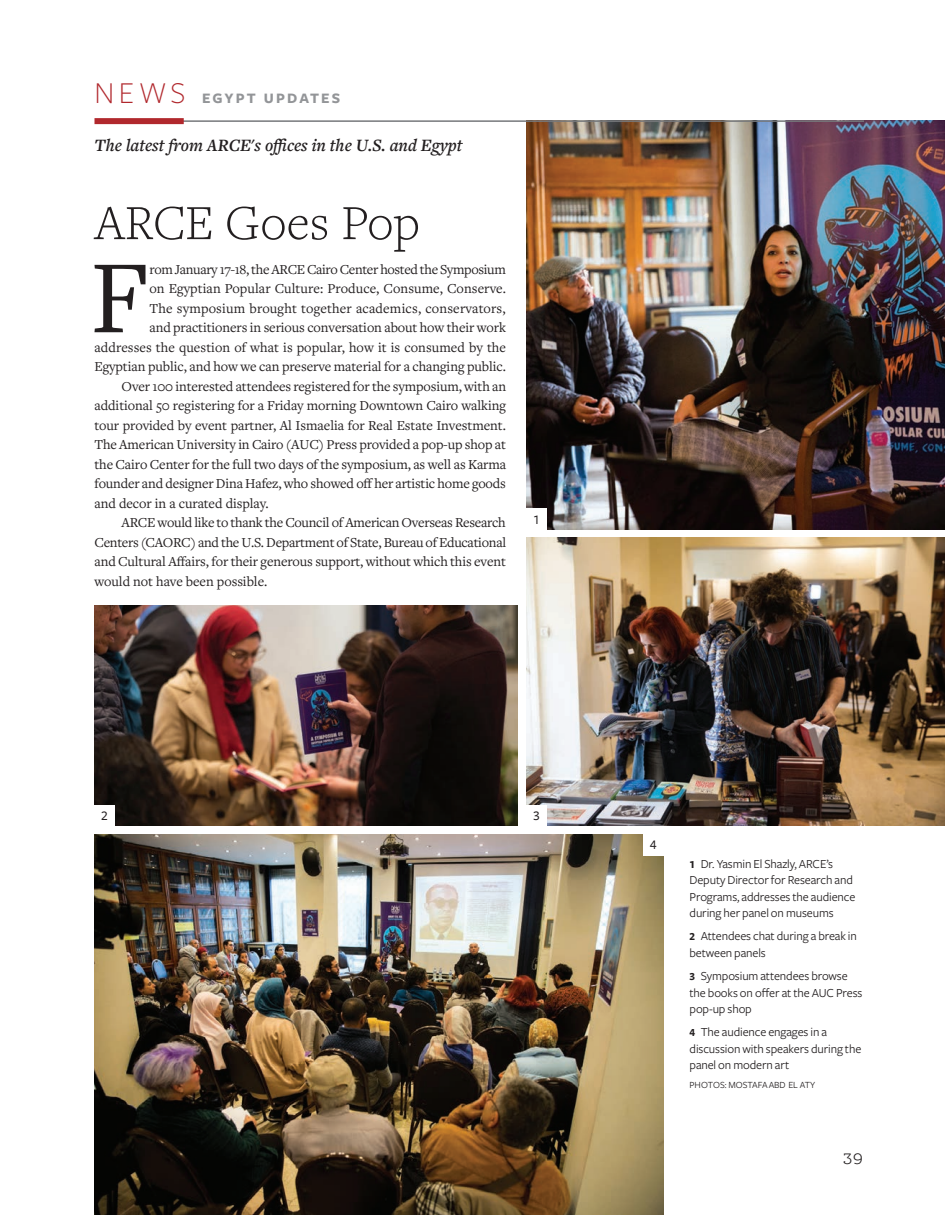
<style>
.page{position:relative;width:945px;height:1215px;background:#fff}
.page>*{position:absolute;margin:0;border:0;box-sizing:border-box;transform-origin:0 0}
.t1{font:107.85px "Freight Text Pro";color:#231f20}
.t2{font:300 51px "Freight Text Pro";color:#231f20}
.t3{font:italic 600 18px "Freight Text Pro";letter-spacing:-.005em;color:#231f20}
.t4{font:300 16.5px "Ernestine Pro";color:#231f20}
.t5{font:700 15px "Freight Sans Pro";letter-spacing:.14em;color:#939598}
.t6{font:14.25px "Freight Text Pro";letter-spacing:-.005em;color:#231f20}
.t7{font:14.25px "Freight Text Pro";letter-spacing:-.025em;color:#231f20}
.t8{font:500 13.5px "Freight Sans Pro";color:#231f20}
.t9{font:12.75px/16.5px "Freight Sans Pro";letter-spacing:-.01em;color:#231f20}
.t10{font:9.75px "Freight Sans Pro";color:#231f20}
.s1{font-weight:300;font-size:31.5px;color:#b1282d}
.s2{font-weight:700;font-size:11.25px}
</style>
<div class="page">
<img style="left:526px;top:538px;width:419px;height:288px">
<img style="left:94px;top:605px;width:424px;height:221px">
<img style="left:94px;top:834px;width:570px;height:381px">
<img style="left:526px;top:120px;width:419px;height:409px">
<div style="left:526px;top:508px;width:21px;height:21px;background:#fff"></div>
<div style="left:94px;top:805px;width:21px;height:21px;background:#fff"></div>
<div style="left:643px;top:834px;width:20px;height:21px;background:#fff"></div>
<div style="left:526px;top:805px;width:21px;height:21px;background:#fff"></div>
<hr style="left:96px;top:120px;width:768px;height:2px;background:#76787b">
<div style="left:94px;top:118px;width:90px;height:6px;background:#b1282d"></div>
<p class="t5" style="left:94px;top:87px;width:247px"><span class="s1">NEWS</span> EGYPT UPDATES</p>
<p class="t3" style="left:94px;top:133px;width:369px">The latest from ARCE's offices in the U.S. and Egypt</p>
<h2 class="t2" style="left:94px;top:190px;width:327px">ARCE Goes Pop</h2>
<h1 class="t1" style="left:90px;top:227px;width:62px">F</h1>
<p class="t7" style="left:150px;top:260px;width:358px">rom January 17-18, the ARCE Cairo Center hosted the Symposium</p>
<p class="t6" style="left:150px;top:279px;width:358px">on Egyptian Popular Culture: Produce, Consume, Conserve.</p>
<p class="t6" style="left:150px;top:299px;width:358px">The symposium brought together academics, conservators,</p>
<p class="t6" style="left:150px;top:318px;width:358px">and practitioners in serious conversation about how their work</p>
<p class="t6" style="left:94px;top:338px;width:413px">addresses the question of what is popular, how it is consumed by the</p>
<p class="t6" style="left:94px;top:357px;width:413px">Egyptian public, and how we can preserve material for a changing public.</p>
<p class="t6" style="left:122px;top:377px;width:386px">Over 100 interested attendees registered for the symposium, with an</p>
<p class="t6" style="left:94px;top:396px;width:413px">additional 50 registering for a Friday morning Downtown Cairo walking</p>
<p class="t6" style="left:94px;top:416px;width:413px">tour provided by event partner, Al Ismaelia for Real Estate Investment.</p>
<p class="t6" style="left:94px;top:435px;width:413px">The American University in Cairo (AUC) Press provided a pop-up shop at</p>
<p class="t6" style="left:94px;top:455px;width:413px">the Cairo Center for the full two days of the symposium, as well as Karma</p>
<p class="t6" style="left:94px;top:474px;width:413px">founder and designer Dina Hafez, who showed off her artistic home goods</p>
<p class="t6" style="left:94px;top:494px;width:176px">and decor in a curated display.</p>
<p class="t6" style="left:122px;top:513px;width:386px">ARCE would like to thank the Council of American Overseas Research</p>
<p class="t6" style="left:94px;top:533px;width:413px">Centers (CAORC) and the U.S. Department of State, Bureau of Educational</p>
<p class="t6" style="left:94px;top:552px;width:413px">and Cultural Affairs, for their generous support, without which this event</p>
<p class="t6" style="left:94px;top:572px;width:174px">would not have been possible.</p>
<p class="t8" style="left:533px;top:510px;width:8px">1</p>
<p class="t8" style="left:101px;top:807px;width:8px">2</p>
<p class="t8" style="left:533px;top:807px;width:8px">3</p>
<p class="t8" style="left:650px;top:836px;width:8px">4</p>
<p class="t9" style="left:690px;top:855px;width:167px"><span class="s2">1</span> Dr. Yasmin El Shazly, ARCE’s<br>Deputy Director for Research and<br>Programs, addresses the audience during her panel on museums</p>
<p class="t9" style="left:690px;top:927px;width:169px"><span class="s2">2</span> Attendees chat during a break in between panels</p>
<p class="t9" style="left:690px;top:967px;width:174px"><span class="s2">3</span> Symposium attendees browse the books on offer at the AUC Press pop-up shop</p>
<p class="t9" style="left:690px;top:1023px;width:173px"><span class="s2">4</span> The audience engages in a discussion with speakers during the panel on modern art</p>
<p class="t10" style="left:690px;top:1078px;width:127px">PHOTOS: MOSTAFA ABD EL ATY</p>
<p class="t4" style="left:843px;top:1149px;width:22px">39</p>
</div>
